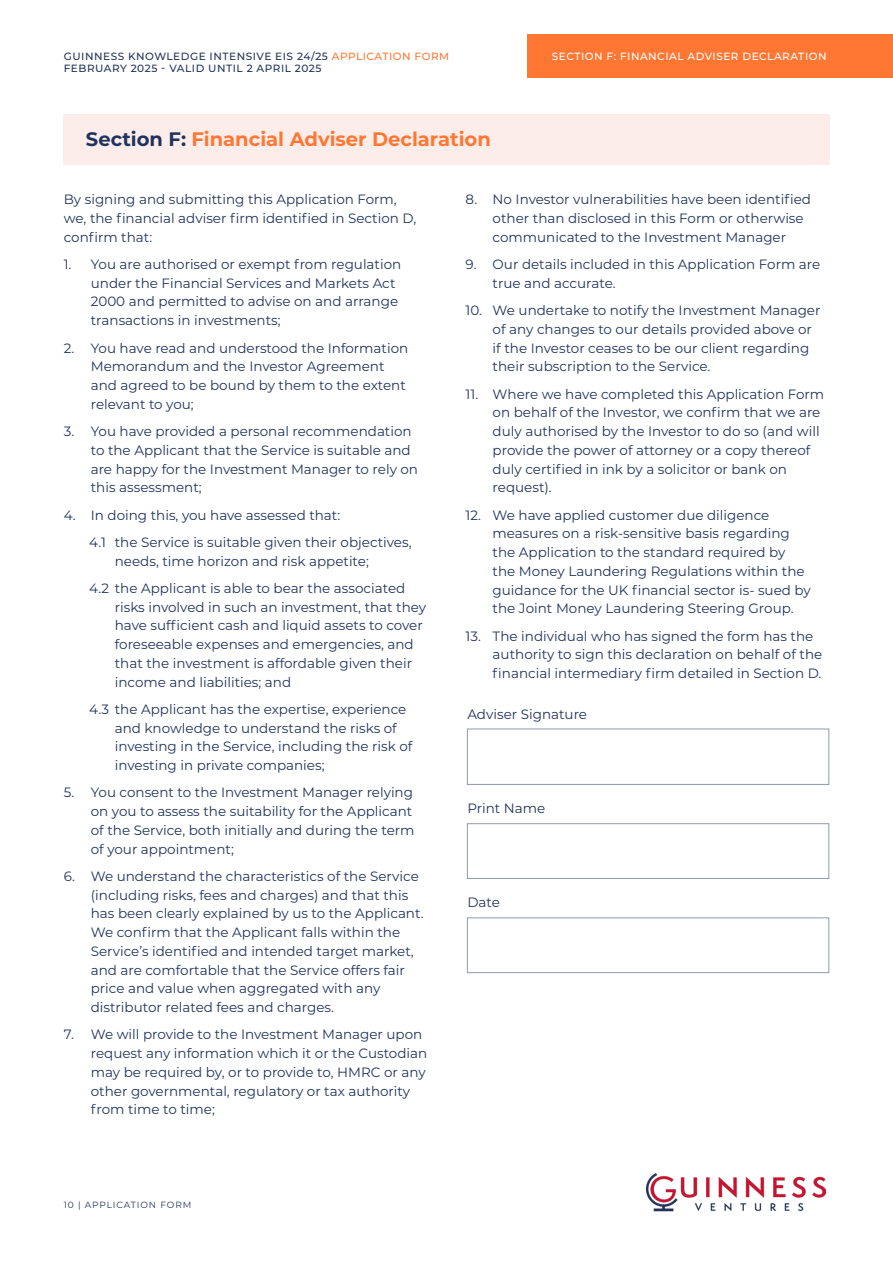
<style>
.page{position:relative;width:893px;height:1263px;background:#fff}
.page>*{position:absolute;margin:0;border:0;box-sizing:border-box;transform-origin:0 0}
.t1{font:700 19.5px "Montserrat";color:#f73}
.t2{font:13.5px/18.8px "Montserrat";color:#21335c}
.t3{font:13.5px "Montserrat";color:#22335b}
.t4{font:500 10.5px/12.6px "Montserrat";letter-spacing:.05em;color:#22335b}
.t5{font:500 10.5px "Montserrat";letter-spacing:.05em;color:#fff}
.t6{font:9px "Montserrat";letter-spacing:.1em;color:#22335b}
.s1{color:#21335c}
.s2{color:#f73}
</style>
<div class="page">
<img style="left:646px;top:1173px;width:180px;height:39px">
<div style="left:527px;top:34px;width:366px;height:43px;background:#f73"></div>
<div style="left:63px;top:114px;width:767px;height:51px;background:#fcedeb"></div>
<div style="left:467px;top:729px;width:362px;height:56px;border:1px solid #9099ad"></div>
<div style="left:467px;top:823px;width:362px;height:56px;border:1px solid #9099ad"></div>
<div style="left:467px;top:917px;width:362px;height:56px;border:1px solid #9099ad"></div>
<p class="t4" style="left:64px;top:49px;width:387px"><span class="s1">GUINNESS KNOWLEDGE</span> INTENSIVE EIS 24/25 <span class="s2">APPLICATION FORM<br></span>FEBRUARY 2025 - VALID UNTIL 2 APRIL 2025</p>
<h1 class="t1" style="left:86px;top:125px;width:406px"><span class="s1">Section F:</span> Financial Adviser Declaration</h1>
<p class="t5" style="left:552px;top:48px;width:276px">SECTION F: FINANCIAL ADVISER DECLARATION</p>
<p class="t2" style="left:64px;top:190px;width:354px">By signing and submitting this Application Form, we, the financial adviser firm identified in Section D, confirm that:</p>
<p class="t2" style="left:91px;top:254px;width:312px;text-indent:-27px">1. You are authorised or exempt from regulation under the Financial Services and Markets Act 2000 and permitted to advise on and arrange transactions in investments;</p>
<p class="t2" style="left:91px;top:338px;width:319px;text-indent:-27px">2. You have read and understood the Information Memorandum and the Investor Agreement and agreed to be bound by them to the extent relevant to you;</p>
<p class="t2" style="left:91px;top:421px;width:329px;text-indent:-27px">3. You have provided a personal recommendation to the Applicant that the Service is suitable and are happy for the Investment Manager to rely on this assessment;</p>
<p class="t2" style="left:89px;top:501px;width:324px;line-height:27.3px;text-indent:-26px">4. In doing this, you have assessed that:<br>4.1 the Service is suitable given their objectives,</p>
<p class="t2" style="left:89px;top:547px;width:317px;line-height:27.3px;text-indent:26px">needs, time horizon and risk appetite;<br>4.2 the Applicant is able to bear the associated</p>
<p class="t2" style="left:115px;top:597px;width:313px">risks involved in such an investment, that they have sufficient cash and liquid assets to cover foreseeable expenses and emergencies, and that the investment is affordable given their income and liabilities; and</p>
<p class="t2" style="left:115px;top:699px;width:299px;text-indent:-26px">4.3 the Applicant has the expertise, experience and knowledge to understand the risks of investing in the Service, including the risk of investing in private companies;</p>
<p class="t2" style="left:91px;top:783px;width:325px;text-indent:-27px">5. You consent to the Investment Manager relying on you to assess the suitability for the Applicant of the Service, both initially and during the term of your appointment;</p>
<p class="t2" style="left:91px;top:866px;width:334px;text-indent:-27px">6. We understand the characteristics of the Service (including risks, fees and charges) and that this has been clearly explained by us to the Applicant.<br>We confirm that the Applicant falls within the Service’s identified and intended target market, and are comfortable that the Service offers fair price and value when aggregated with any distributor related fees and charges.</p>
<p class="t2" style="left:91px;top:1025px;width:338px;text-indent:-27px">7. We will provide to the Investment Manager upon request any information which it or the Custodian may be required by, or to provide to, HMRC or any other governmental, regulatory or tax authority from time to time;</p>
<p class="t6" style="left:64px;top:1198px;width:129px">10 | APPLICATION FORM</p>
<p class="t2" style="left:493px;top:190px;width:320px;text-indent:-27px">8. No Investor vulnerabilities have been identified other than disclosed in this Form or otherwise communicated to the Investment Manager</p>
<p class="t2" style="left:493px;top:254px;width:329px;text-indent:-27px">9. Our details included in this Application Form are true and accurate.</p>
<p class="t2" style="left:493px;top:300px;width:329px;text-indent:-27px">10. We undertake to notify the Investment Manager of any changes to our details provided above or if the Investor ceases to be our client regarding their subscription to the Service.</p>
<p class="t2" style="left:493px;top:384px;width:333px;text-indent:-27px">11. Where we have completed this Application Form on behalf of the Investor, we confirm that we are duly authorised by the Investor to do so (and will provide the power of attorney or a copy thereof duly certified in ink by a solicitor or bank on request).</p>
<p class="t2" style="left:493px;top:505px;width:320px;text-indent:-27px">12. We have applied customer due diligence measures on a risk-sensitive basis regarding the Application to the standard required by the Money Laundering Regulations within the guidance for the UK financial sector is- sued by the Joint Money Laundering Steering Group.</p>
<p class="t2" style="left:493px;top:626px;width:331px;text-indent:-27px">13. The individual who has signed the form has the authority to sign this declaration on behalf of the financial intermediary firm detailed in Section D.</p>
<p class="t3" style="left:467px;top:705px;width:121px">Adviser Signature</p>
<p class="t2" style="left:467px;top:798px;width:79px">Print Name</p>
<p class="t2" style="left:467px;top:893px;width:34px">Date</p>
</div>
